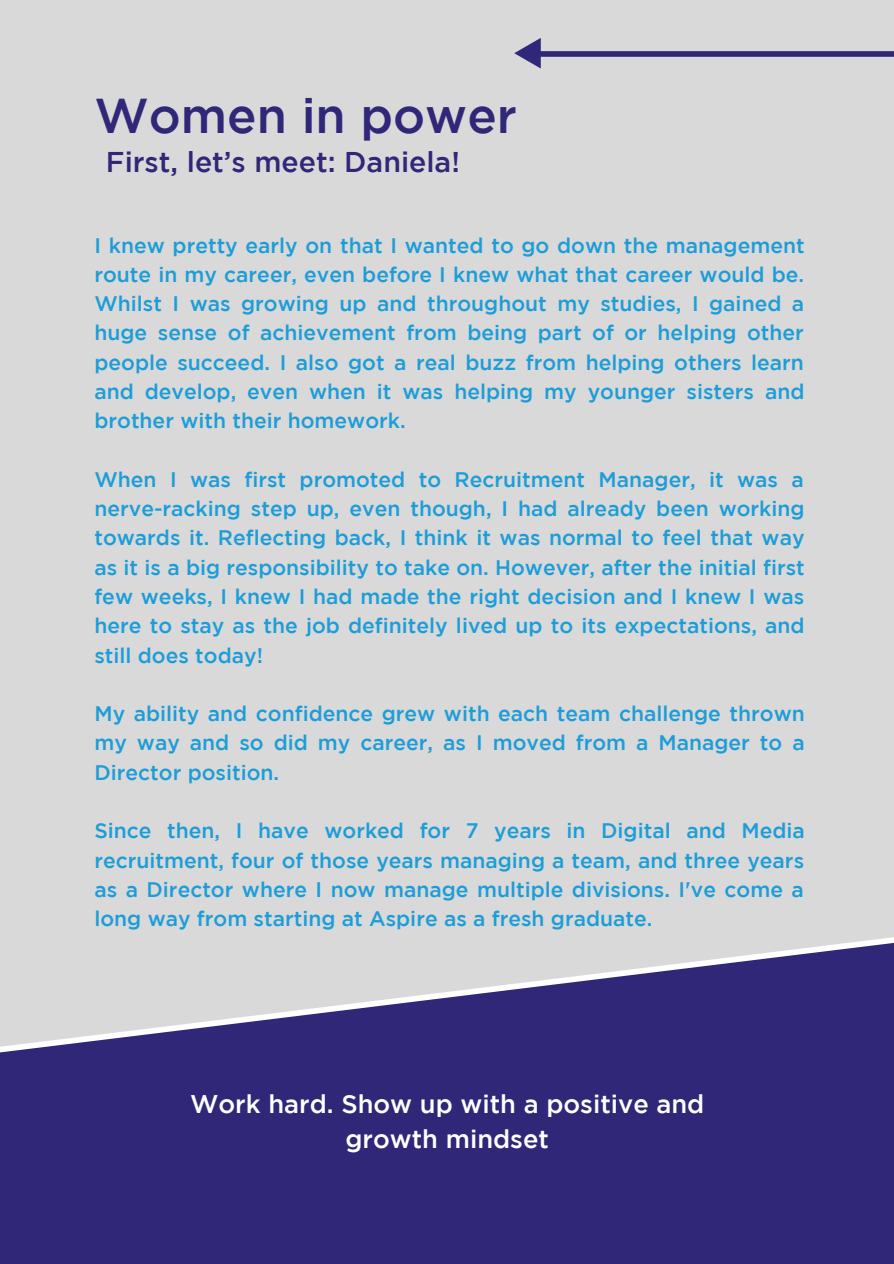
<style>
.page{position:relative;width:894px;height:1264px;background:#fff}
.page>*{position:absolute;margin:0;border:0;box-sizing:border-box;transform-origin:0 0}
.t1{font:500 48.75px "Gotham";color:#302778}
.t2{font:500 28.5px "Gotham";color:#302778}
.t3{font:500 25.5px/35px "Gotham";color:#fff;text-align:center}
.t4{font:500 21px/29.2px "Gotham";color:#1d9dd8;text-align:justify}
</style>
<div class="page">
<div style="left:0;top:0;width:893px;height:1263px;background:#d9d9d9"></div>
<div style="left:0;top:1056px;width:893px;height:207px;background:#302778"></div>
<svg style="left:0;top:937px;width:893px;height:119px"></svg>
<div style="left:530px;top:51px;width:363px;height:6px;background:#302778"></div>
<svg style="left:514px;top:38px;width:26px;height:30px"></svg>
<h1 class="t1" style="left:94px;top:97px;width:424px">Women in power</h1>
<h2 class="t2" style="left:106px;top:151px;width:355px">First, let’s meet: Daniela!</h2>
<p class="t4" style="left:94px;top:232px;width:711px">I knew pretty early on that I wanted to go down the management route in my career, even before I knew what that career would be.<br>Whilst I was growing up and throughout my studies, I gained a huge sense of achievement from being part of or helping other people succeed. I also got a real buzz from helping others learn and develop, even when it was helping my younger sisters and brother with their homework.</p>
<p class="t4" style="left:94px;top:466px;width:711px">When I was first promoted to Recruitment Manager, it was a nerve-racking step up, even though, I had already been working towards it. Reflecting back, I think it was normal to feel that way as it is a big responsibility to take on. However, after the initial first few weeks, I knew I had made the right decision and I knew I was here to stay as the job definitely lived up to its expectations, and still does today!</p>
<p class="t4" style="left:94px;top:700px;width:711px">My ability and confidence grew with each team challenge thrown my way and so did my career, as I moved from a Manager to a Director position.</p>
<p class="t4" style="left:94px;top:817px;width:711px">Since then, I have worked for 7 years in Digital and Media recruitment, four of those years managing a team, and three years as a Director where I now manage multiple divisions. I've come a long way from starting at Aspire as a fresh graduate.</p>
<p class="t3" style="left:190px;top:1088px;width:515px">Work hard. Show up with a positive and growth mindset</p>
</div>
